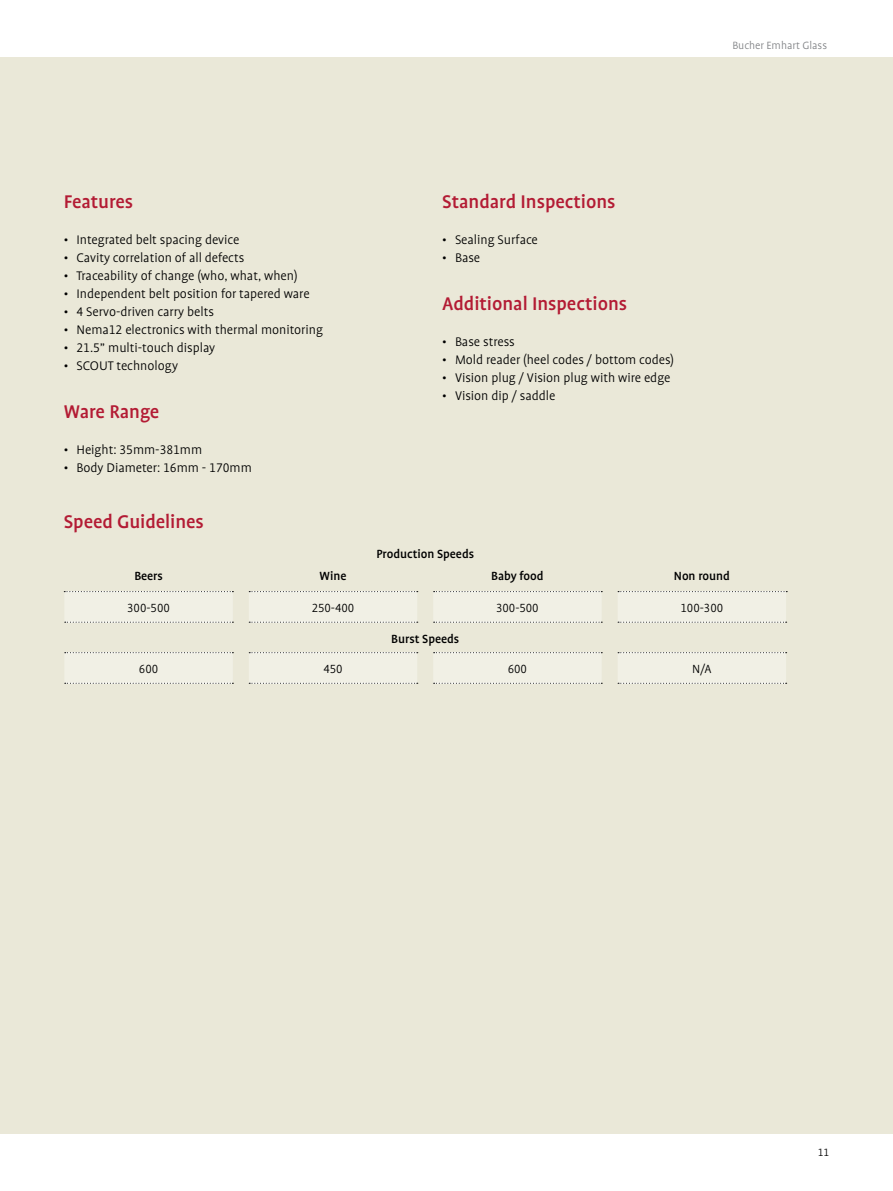
<style>
.page{position:relative;width:893px;height:1191px;background:#fff}
.page>*{position:absolute;margin:0;border:0;box-sizing:border-box;transform-origin:0 0}
.t1{font:500 21px "Bucher Profile";letter-spacing:-.005em;color:#b31b34}
.t2{font:300 14.25px "Bucher Profile";letter-spacing:-.005em;color:#000}
.t3{font:500 13.5px "Bucher Profile";letter-spacing:-.005em;color:#000}
.t4{font:300 13.5px "Bucher Profile";letter-spacing:-.005em;color:#000}
.t5{font:300 12px "Bucher Profile";letter-spacing:-.005em;color:#808285}
.t6{font:300 12px "Bucher Profile";color:#000}
</style>
<div class="page">
<div style="left:0;top:57px;width:893px;height:1076px;background:#eae8d8"></div>
<hr style="left:0;top:0;width:1px;height:57px;background:#eae8d8">
<svg style="left:64px;top:591px;width:722px;height:92px;fill:#f1f0e5"></svg>
<svg style="left:64px;top:591px;width:169px;height:1px"></svg>
<svg style="left:249px;top:591px;width:169px;height:1px"></svg>
<svg style="left:434px;top:591px;width:168px;height:1px"></svg>
<svg style="left:618px;top:591px;width:169px;height:1px"></svg>
<svg style="left:65px;top:621px;width:168px;height:1px"></svg>
<svg style="left:249px;top:621px;width:169px;height:1px"></svg>
<svg style="left:434px;top:621px;width:168px;height:1px"></svg>
<svg style="left:618px;top:621px;width:169px;height:1px"></svg>
<svg style="left:65px;top:652px;width:168px;height:1px"></svg>
<svg style="left:249px;top:652px;width:169px;height:1px"></svg>
<svg style="left:434px;top:652px;width:168px;height:1px"></svg>
<svg style="left:618px;top:652px;width:169px;height:1px"></svg>
<svg style="left:65px;top:683px;width:168px;height:1px"></svg>
<svg style="left:249px;top:683px;width:169px;height:1px"></svg>
<svg style="left:434px;top:683px;width:168px;height:1px"></svg>
<svg style="left:618px;top:683px;width:169px;height:1px"></svg>
<h1 class="t1" style="left:64px;top:191px;width:71px">Features</h1>
<p class="t2" style="left:64px;top:232px;width:177px">• Integrated belt spacing device</p>
<p class="t2" style="left:64px;top:250px;width:182px">• Cavity correlation of all defects</p>
<p class="t2" style="left:64px;top:268px;width:235px">• Traceability of change (who, what, when)</p>
<p class="t2" style="left:64px;top:286px;width:247px">• Independent belt position for tapered ware</p>
<p class="t2" style="left:64px;top:304px;width:152px">• 4 Servo-driven carry belts</p>
<p class="t2" style="left:64px;top:322px;width:261px">• Nema12 electronics with thermal monitoring</p>
<p class="t2" style="left:64px;top:340px;width:153px">• 21.5” multi-touch display</p>
<p class="t2" style="left:64px;top:358px;width:116px">• SCOUT technology</p>
<h1 class="t1" style="left:64px;top:401px;width:97px">Ware Range</h1>
<p class="t2" style="left:64px;top:442px;width:140px">• Height: 35mm-381mm</p>
<p class="t2" style="left:64px;top:460px;width:190px">• Body Diameter: 16mm - 170mm</p>
<h1 class="t1" style="left:64px;top:510px;width:142px">Speed Guidelines</h1>
<h1 class="t1" style="left:442px;top:191px;width:175px">Standard Inspections</h1>
<p class="t2" style="left:442px;top:232px;width:97px">• Sealing Surface</p>
<p class="t2" style="left:442px;top:250px;width:40px">• Base</p>
<h1 class="t1" style="left:442px;top:293px;width:187px">Additional Inspections</h1>
<p class="t2" style="left:442px;top:334px;width:74px">• Base stress</p>
<p class="t2" style="left:442px;top:352px;width:233px">• Mold reader (heel codes / bottom codes)</p>
<p class="t2" style="left:442px;top:370px;width:230px">• Vision plug / Vision plug with wire edge</p>
<p class="t2" style="left:442px;top:388px;width:115px">• Vision dip / saddle</p>
<p class="t3" style="left:376px;top:547px;width:99px">Production Speeds</p>
<p class="t5" style="left:732px;top:40px;width:96px">Bucher Emhart Glass</p>
<p class="t3" style="left:134px;top:569px;width:30px">Beers</p>
<p class="t3" style="left:320px;top:569px;width:28px">Wine</p>
<p class="t3" style="left:491px;top:569px;width:54px">Baby food</p>
<p class="t3" style="left:674px;top:569px;width:57px">Non round</p>
<p class="t4" style="left:127px;top:601px;width:44px">300-500</p>
<p class="t4" style="left:312px;top:601px;width:44px">250-400</p>
<p class="t4" style="left:496px;top:601px;width:44px">300-500</p>
<p class="t4" style="left:680px;top:601px;width:44px">100-300</p>
<p class="t3" style="left:391px;top:631px;width:69px">Burst Speeds</p>
<p class="t4" style="left:139px;top:662px;width:21px">600</p>
<p class="t4" style="left:323px;top:662px;width:21px">450</p>
<p class="t4" style="left:508px;top:662px;width:21px">600</p>
<p class="t4" style="left:692px;top:662px;width:21px">N/A</p>
<p class="t6" style="left:818px;top:1145px;width:13px">11</p>
</div>
